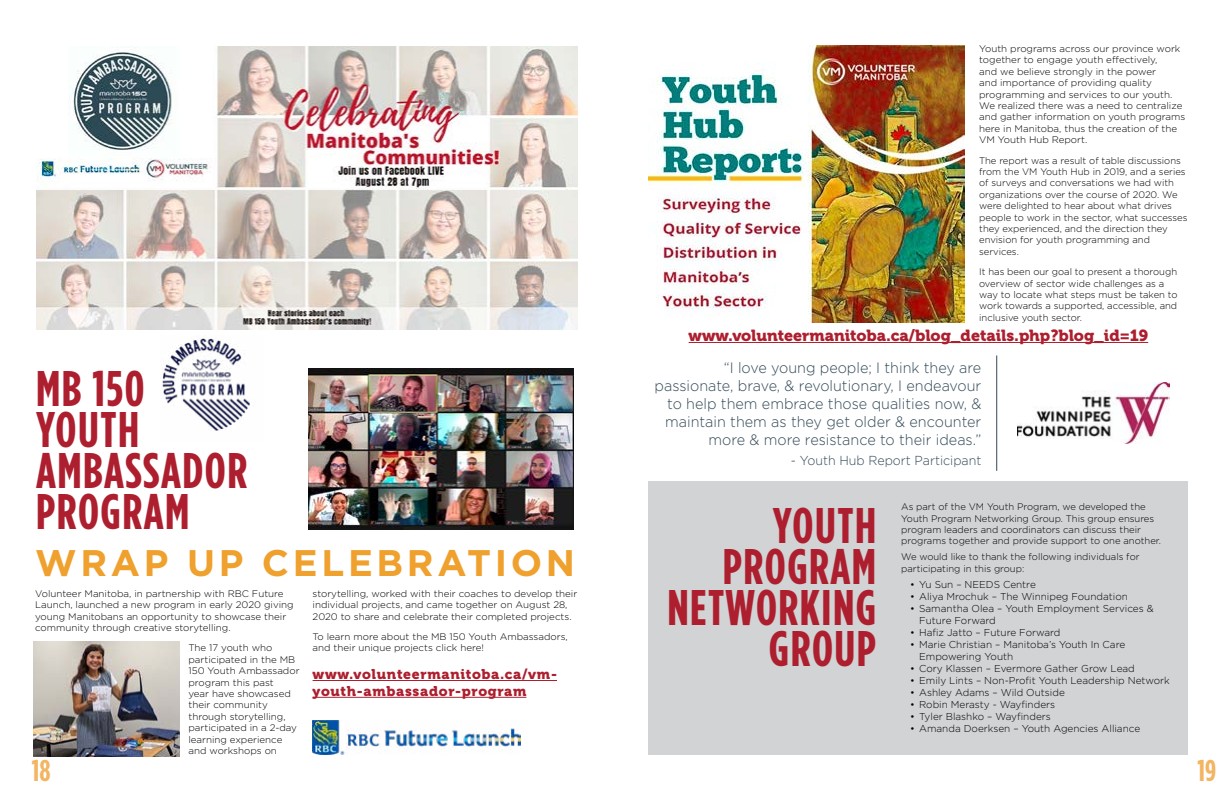
<style>
.page{position:relative;width:1224px;height:792px;background:#fff}
.page>*{position:absolute;margin:0;border:0;box-sizing:border-box;transform-origin:0 0}
.t1{font:700 50px/41px "Gotham Condensed";letter-spacing:.03em;color:#ad1f2e;text-align:right}
.t2{font:700 37px "Gotham";letter-spacing:.1em;color:#efa02d}
.t3{font:700 30px "Gotham Condensed";color:#f3b562}
.t4{font:16px "Museo 900";color:#ad1f2e}
.t5{font:300 15px/18px "Gotham";color:#314855;text-align:right;scale:.96 1}
.t6{font:14px/16.8px "Museo 900";letter-spacing:.05em;color:#ad1f2e}
.t7{font:300 13px "Gotham";color:#314855;scale:.96 1}
.t8{font:300 10px/12px "Gotham";color:#000}
.t9{font:300 9.5px/11.4px "Gotham";color:#000}
</style>
<div class="page">
<div style="left:648px;top:482px;width:540px;height:273px;background:#d1d3d4"></div>
<img style="left:313px;top:720px;width:208px;height:34px">
<img style="left:162px;top:338px;width:88px;height:93px">
<img style="left:309px;top:369px;width:265px;height:160px">
<img style="left:36px;top:47px;width:541px;height:283px">
<img style="left:648px;top:45px;width:317px;height:277px">
<hr style="left:996px;top:356px;width:1px;height:115px;background:#314855">
<img style="left:1017px;top:383px;width:153px;height:60px">
<img style="left:34px;top:642px;width:145px;height:115px">
<hr style="left:313px;top:680px;width:244px;height:1px;background:#ad1f2e">
<hr style="left:313px;top:697px;width:213px;height:1px;background:#ad1f2e">
<hr style="left:689px;top:342px;width:459px;height:1px;background:#ad1f2e">
<h1 class="t1" style="left:36px;top:368px;width:213px;text-align:left">MB 150<br>YOUTH<br>AMBASSADOR<br>PROGRAM</h1>
<h2 class="t2" style="left:35px;top:542px;width:541px">WRAP UP CELEBRATION</h2>
<p class="t9" style="left:35px;top:588px;width:260px">Volunteer Manitoba, in partnership with RBC Future Launch, launched a new program in early 2020 giving young Manitobans an opportunity to showcase their community through creative storytelling.</p>
<p class="t9" style="left:188px;top:642px;width:113px">The 17 youth who participated in the MB<br>150 Youth Ambassador program this past<br>year have showcased their community through storytelling, participated in a 2-day learning experience and workshops on</p>
<p class="t9" style="left:313px;top:588px;width:266px">storytelling, worked with their coaches to develop their individual projects, and came together on August 28,<br>2020 to share and celebrate their completed projects.</p>
<p class="t9" style="left:313px;top:631px;width:257px">To learn more about the MB 150 Youth Ambassadors, and their unique projects click here!</p>
<h3 class="t6" style="left:313px;top:666px;width:246px">www.volunteermanitoba.ca/vm&shy;youth-ambassador-program</h3>
<p class="t9" style="left:979px;top:43px;width:208px">Youth programs across our province work together to engage youth effectively,<br>and we believe strongly in the power<br>and importance of providing quality programming and services to our youth.<br>We realized there was a need to centralize and gather information on youth programs here in Manitoba, thus the creation of the VM Youth Hub Report.</p>
<p class="t9" style="left:979px;top:154px;width:210px">The report was a result of table discussions from the VM Youth Hub in 2019, and a series of surveys and conversations we had with organizations over the course of 2020. We were delighted to hear about what drives people to work in the sector, what successes they experienced, and the direction they envision for youth programming and services.</p>
<p class="t9" style="left:979px;top:266px;width:200px">It has been our goal to present a thorough overview of sector wide challenges as a way to locate what steps must be taken to work towards a supported, accessible, and inclusive youth sector.</p>
<h3 class="t5" style="left:655px;top:358px;width:342px">“I love young people; I think they are passionate, brave, &amp; revolutionary, I endeavour to help them embrace those qualities now, &amp; maintain them as they get older &amp; encounter more &amp; more resistance to their ideas.”</h3>
<h3 class="t7" style="left:791px;top:453px;width:200px">- Youth Hub Report Participant</h3>
<h3 class="t4" style="left:689px;top:326px;width:461px">www.volunteermanitoba.ca/blog_details.php?blog_id=19</h3>
<h1 class="t1" style="left:667px;top:505px;width:210px">YOUTH<br>PROGRAM<br>NETWORKING<br>GROUP</h1>
<p class="t9" style="left:901px;top:501px;width:261px">As part of the VM Youth Program, we developed the Youth Program Networking Group. This group ensures program leaders and coordinators can discuss their programs together and provide support to one another.</p>
<p class="t9" style="left:901px;top:551px;width:240px">We would like to thank the following individuals for participating in this group:</p>
<p class="t8" style="left:910px;top:578px;width:127px">• Yu Sun – NEEDS Centre</p>
<p class="t8" style="left:910px;top:590px;width:219px">• Aliya Mrochuk – The Winnipeg Foundation</p>
<p class="t8" style="left:919px;top:602px;width:236px;text-indent:-9px">• Samantha Olea – Youth Employment Services &amp;<br>Future Forward</p>
<p class="t8" style="left:910px;top:626px;width:152px">• Hafiz Jatto – Future Forward</p>
<p class="t8" style="left:919px;top:638px;width:208px;text-indent:-9px">• Marie Christian – Manitoba’s Youth In Care<br>Empowering Youth</p>
<p class="t8" style="left:910px;top:662px;width:226px">• Cory Klassen – Evermore Gather Grow Lead</p>
<p class="t8" style="left:910px;top:674px;width:261px">• Emily Lints – Non-Profit Youth Leadership Network</p>
<p class="t8" style="left:910px;top:686px;width:156px">• Ashley Adams – Wild Outside</p>
<p class="t8" style="left:910px;top:698px;width:146px">• Robin Merasty - Wayfinders</p>
<p class="t8" style="left:910px;top:710px;width:142px">• Tyler Blashko – Wayfinders</p>
<p class="t8" style="left:910px;top:722px;width:232px">• Amanda Doerksen – Youth Agencies Alliance</p>
<h3 class="t3" style="left:32px;top:753px;width:20px">18</h3>
<h3 class="t3" style="left:1197px;top:753px;width:20px">19</h3>
</div>
